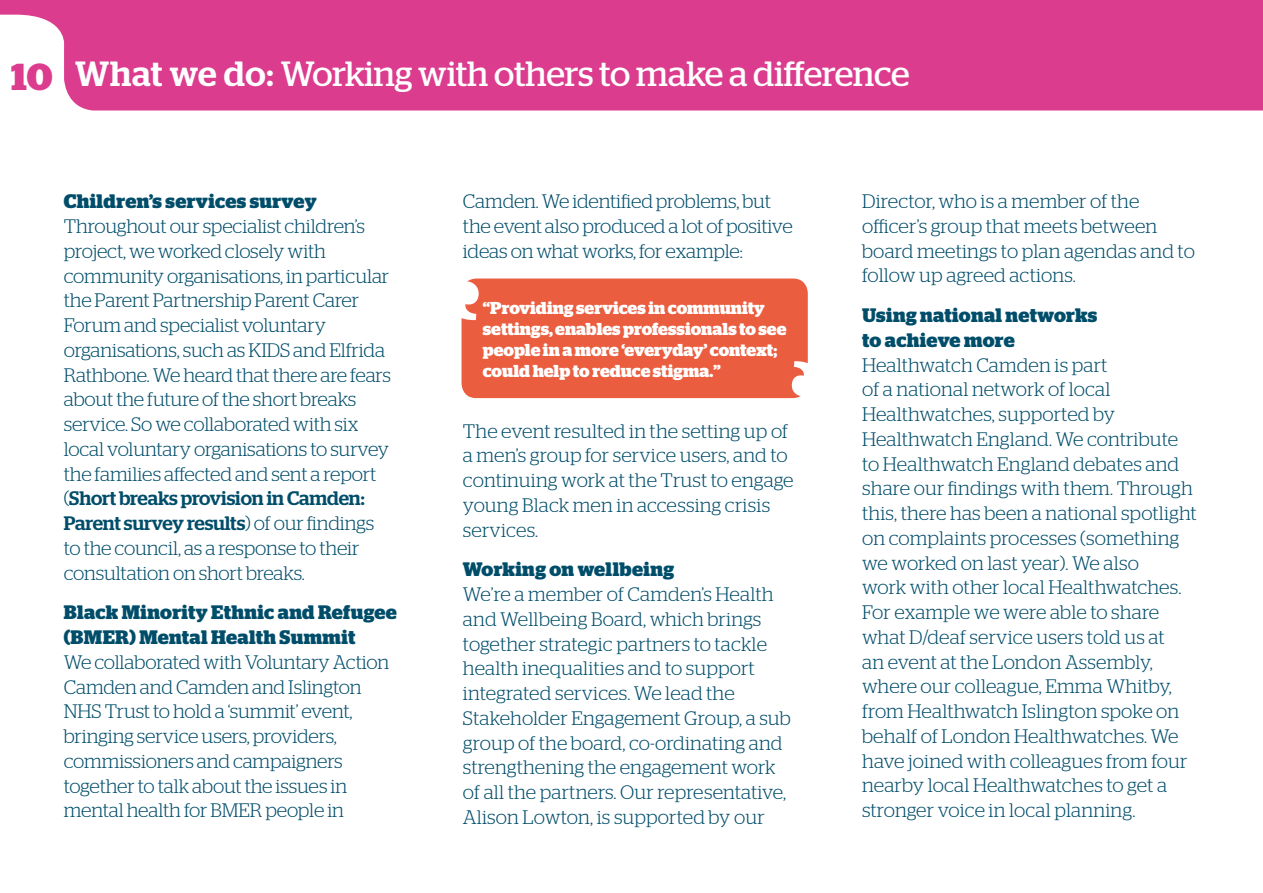
<style>
.page{position:relative;width:1263px;height:893px;background:#fff}
.page>*{position:absolute;margin:0;border:0;box-sizing:border-box;transform-origin:0 0}
.t1{font:34.95px "Stag";letter-spacing:-.005em;color:#fff}
.t2{font:300 19.5px/24.8px "Stag";letter-spacing:-.005em;color:#004d6a}
.t3{font:700 19.5px/24.8px "Stag";letter-spacing:.02em;color:#004d6a}
.t4{font:700 17.25px/21.1px "Stag";color:#fff}
.s1{font-weight:700;font-size:37.5px;color:#db3c8e}
.s2{font-weight:500}
</style>
<div class="page">
<div style="left:0;top:0;width:1263px;height:111px;background:#db3c8e"></div>
<div style="left:461px;top:279px;width:347px;height:119px;background:#eb5d3f;border-radius:15px"></div>
<svg style="left:791px;top:361px;width:17px;height:36px"></svg>
<svg style="left:461px;top:281px;width:18px;height:39px"></svg>
<h1 class="t1" style="left:11px;top:54px;width:900px"><span class="s1">10</span> <span class="s2">What we do:</span> Working with others to make a difference</h1>
<p class="t3" style="left:64px;top:189px;width:254px">Children’s services survey</p>
<p class="t2" style="left:64px;top:214px;width:329px">Throughout our specialist children’s project, we worked closely with community organisations, in particular the Parent Partnership Parent Carer Forum and specialist voluntary organisations, such as KIDS and Elfrida Rathbone. We heard that there are fears about the future of the short breaks service. So we collaborated with six local voluntary organisations to survey the families affected and sent a report (<span class="s2">Short breaks provision in Camden:<br>Parent survey results</span>) of our findings to the council, as a response to their consultation on short breaks.</p>
<p class="t3" style="left:64px;top:600px;width:334px">Black Minority Ethnic and Refugee (BMER) Mental Health Summit</p>
<p class="t2" style="left:64px;top:649px;width:327px">We collaborated with Voluntary Action Camden and Camden and Islington NHS Trust to hold a ‘summit’ event, bringing service users, providers, commissioners and campaigners together to talk about the issues in mental health for BMER people in</p>
<p class="t2" style="left:463px;top:189px;width:331px">Camden. We identified problems, but the event also produced a lot of positive ideas on what works, for example:</p>
<p class="t4" style="left:483px;top:297px;width:305px">“Providing services in community settings, enables professionals to see people in a more ‘everyday’ context; could help to reduce stigma.”</p>
<p class="t2" style="left:463px;top:418px;width:332px">The event resulted in the setting up of a men’s group for service users, and to continuing work at the Trust to engage young Black men in accessing crisis services.</p>
<p class="t3" style="left:463px;top:557px;width:213px">Working on wellbeing</p>
<p class="t2" style="left:463px;top:582px;width:329px">We’re a member of Camden’s Health and Wellbeing Board, which brings together strategic partners to tackle health inequalities and to support integrated services. We lead the Stakeholder Engagement Group, a sub group of the board, co-ordinating and strengthening the engagement work of all the partners. Our representative, Alison Lowton, is supported by our</p>
<p class="t2" style="left:862px;top:189px;width:334px">Director, who is a member of the officer’s group that meets between board meetings to plan agendas and to follow up agreed actions.</p>
<p class="t3" style="left:862px;top:303px;width:237px">Using national networks to achieve more</p>
<p class="t2" style="left:862px;top:352px;width:336px">Healthwatch Camden is part<br>of a national network of local Healthwatches, supported by Healthwatch England. We contribute to Healthwatch England debates and share our findings with them. Through this, there has been a national spotlight on complaints processes (something we worked on last year). We also<br>work with other local Healthwatches.<br>For example we were able to share what D/deaf service users told us at<br>an event at the London Assembly, where our colleague, Emma Whitby, from Healthwatch Islington spoke on behalf of London Healthwatches. We have joined with colleagues from four nearby local Healthwatches to get a stronger voice in local planning.</p>
</div>
